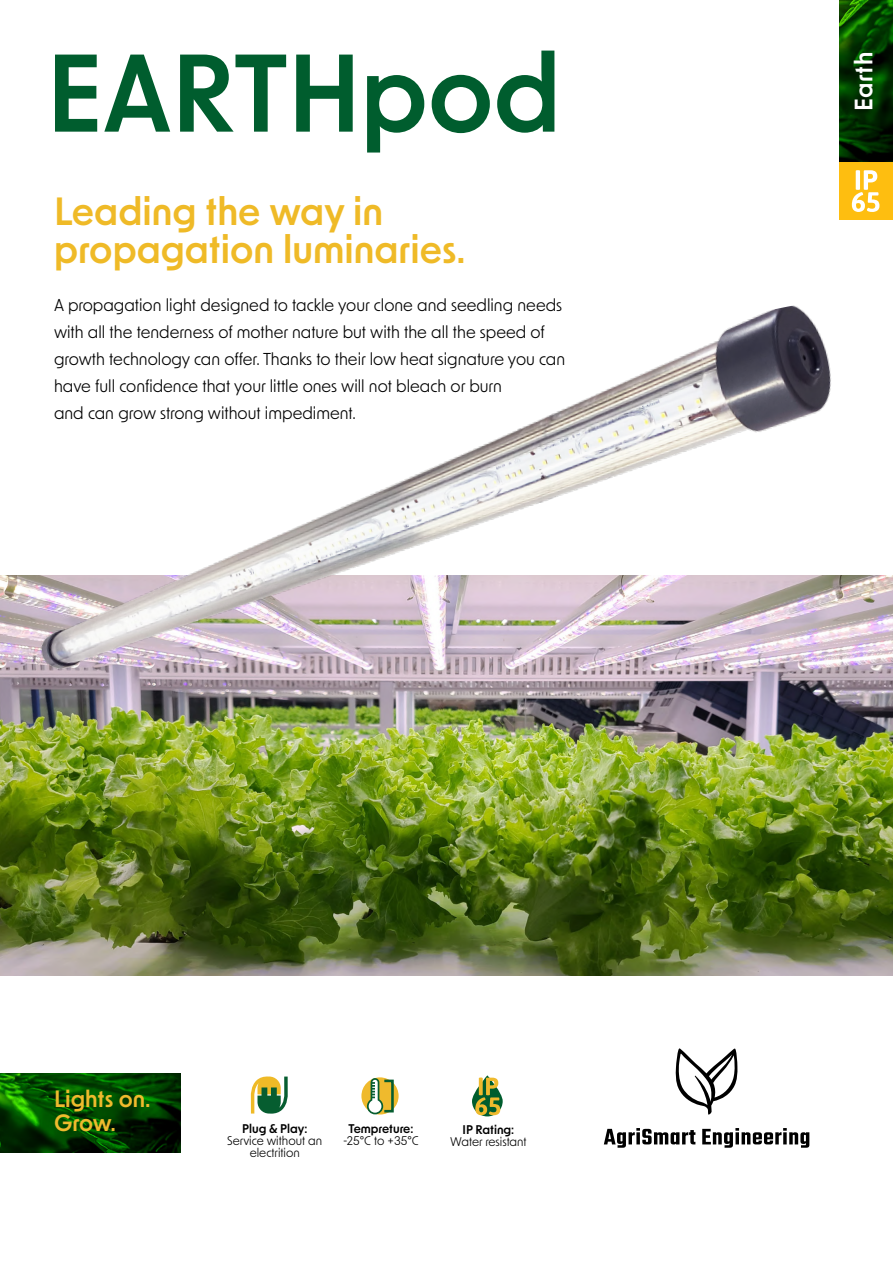
<style>
.page{position:relative;width:893px;height:1263px;background:#fff}
.page>*{position:absolute;margin:0;border:0;box-sizing:border-box;transform-origin:0 0}
.t1{font:600 105px "New Order";color:#005d2e}
.t2{font:600 37.5px "New Order";color:#efba27}
.t3{font:600 24px "New Order";letter-spacing:.025em;color:#fff}
.t4{font:600 22.5px "New Order";color:#efba2d}
.t5{font:16.5px/27px "New Order";color:#000}
.t6{font:12px/12px "New Order";color:#000;text-align:center}
.t7{font:600 12px "New Order";color:#000}
</style>
<div class="page">
<img style="left:840px;top:0;width:53px;height:162px">
<svg style="left:472px;top:1075px;width:31px;height:41px"></svg>
<svg style="left:475px;top:1077px;width:25px;height:38px"></svg>
<img style="left:0;top:722px;width:893px;height:254px">
<div style="left:361px;top:1077px;width:38px;height:37px;background:#efba2d;border-radius:50%"></div>
<svg style="left:367px;top:1078px;width:16px;height:36px"></svg>
<div style="left:383px;top:1079px;width:11px;height:33px;border:3px solid #065d30"></div>
<svg style="left:251px;top:1076px;width:37px;height:37px"></svg>
<img style="left:3px;top:305px;width:890px;height:417px">
<div style="left:840px;top:162px;width:53px;height:58px;background:#febe10"></div>
<svg style="left:852px;top:170px;width:27px;height:42px"></svg>
<hr style="left:0;top:565px;width:3px;height:298px;background:#000;opacity:.3">
<img style="left:0;top:1073px;width:181px;height:79px">
<svg style="left:675px;top:1048px;width:62px;height:67px"></svg>
<svg style="left:604px;top:1128px;width:205px;height:20px"></svg>
<p class="t1" style="left:46px;top:25px;width:516px">EARTHpod</p>
<p class="t2" style="left:54px;top:187px;width:331px">Leading the way in</p>
<p class="t2" style="left:54px;top:225px;width:413px">propagation luminaries.</p>
<p class="t5" style="left:54px;top:291px;width:513px">A propagation light designed to tackle your clone and seedling needs with all the tenderness of mother nature but with the all the speed of growth technology can offer. Thanks to their low heat signature you can have full confidence that your little ones will not bleach or burn<br>and can grow strong without impediment.</p>
<p class="t4" style="left:54px;top:1084px;width:98px">Lights on.</p>
<p class="t4" style="left:54px;top:1108px;width:63px">Grow.</p>
<p class="t7" style="left:242px;top:1121px;width:67px">Plug &amp; Play:</p>
<p class="t6" style="left:227px;top:1134px;width:96px">Service without an electrition</p>
<p class="t7" style="left:348px;top:1121px;width:66px">Tempreture:</p>
<p class="t6" style="left:343px;top:1134px;width:77px">-25°C to +35°C</p>
<p class="t7" style="left:463px;top:1121px;width:53px">IP Rating:</p>
<p class="t6" style="left:450px;top:1134px;width:78px">Water resistant</p>
<p class="t3" style="left:848px;top:111px;width:61px;rotate:-90deg">Earth</p>
</div>
